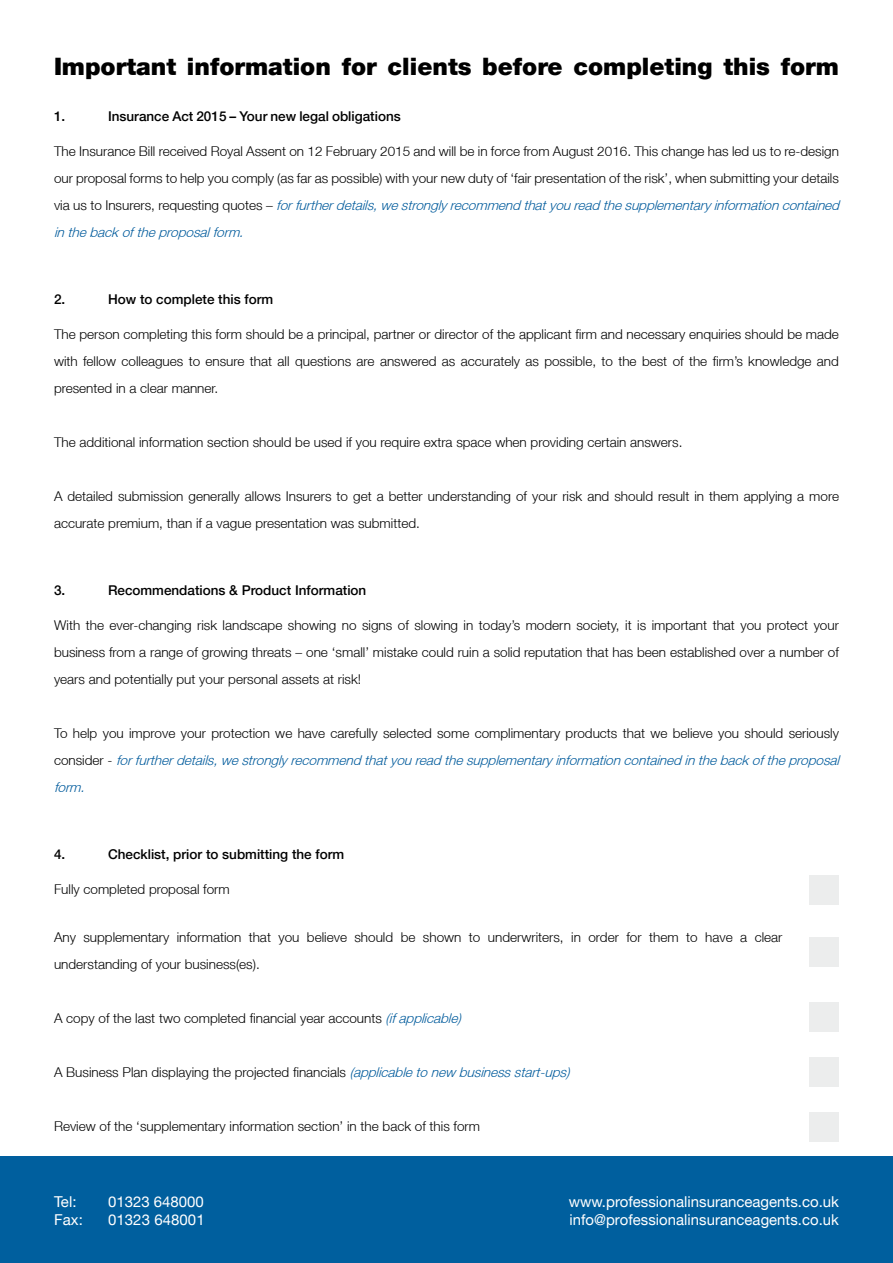
<style>
.page{position:relative;width:893px;height:1263px;background:#fff}
.page>*{position:absolute;margin:0;border:0;box-sizing:border-box;transform-origin:0 0}
.t1{font:900 24px "Helvetica Neue LT";color:#000}
.t2{font:15px/18px "Helvetica Neue LT";color:#fff}
.t3{font:300 13.5px/27px "Helvetica Neue LT";color:#000}
.t4{font:500 13.5px "Helvetica Neue LT";color:#000}
.s1{font-style:italic;color:#005b9c}
</style>
<div class="page">
<div style="left:0;top:1156px;width:893px;height:107px;background:#005f9e"></div>
<div style="left:809px;top:875px;width:30px;height:30px;background:#eceded"></div>
<div style="left:809px;top:937px;width:30px;height:30px;background:#eceded"></div>
<div style="left:809px;top:1002px;width:30px;height:30px;background:#eceded"></div>
<div style="left:809px;top:1057px;width:30px;height:30px;background:#eceded"></div>
<div style="left:809px;top:1112px;width:30px;height:30px;background:#eceded"></div>
<p class="t1" style="left:54px;top:52px;width:786px">Important information for clients before completing this form</p>
<p class="t4" style="left:54px;top:108px;width:13px">1.</p>
<p class="t4" style="left:108px;top:108px;width:294px">Insurance Act 2015 – Your new legal obligations</p>
<p class="t3" style="left:54px;top:137px;width:791px">The Insurance Bill received Royal Assent on 12 February 2015 and will be in force from August 2016. This change has led us to re-design our proposal forms to help you comply (as far as possible) with your new duty of ‘fair presentation of the risk’, when submitting your details v i a u s t o I n s u r e r s , r e q u e s t i n g q u o t e s – <span class="s1">forfurtherdetails,westrongly recommendthatyoureadthesupplementary informationcontained inthebackoftheproposalform.</span></p>
<p class="t4" style="left:54px;top:291px;width:13px">2.</p>
<p class="t4" style="left:108px;top:291px;width:167px">How to complete this form</p>
<p class="t3" style="left:54px;top:320px;width:786px;text-align:justify">The person completing this form should be a principal, partner or director of the applicant firm and necessary enquiries should be made with fellow colleagues to ensure that all questions are answered as accurately as possible, to the best of the firm’s knowledge and presented in a clear manner.</p>
<p class="t3" style="left:54px;top:428px;width:630px">The additional information section should be used if you require extra space when providing certain answers.</p>
<p class="t3" style="left:54px;top:482px;width:787px">A detailed submission generally allows Insurers to get a better understanding of your risk and should result in them applying a more accurate premium, than if a vague presentation was submitted.</p>
<p class="t4" style="left:54px;top:582px;width:13px">3.</p>
<p class="t4" style="left:108px;top:582px;width:260px">Recommendations &amp; Product Information</p>
<p class="t3" style="left:54px;top:611px;width:786px;text-align:justify">With the ever-changing risk landscape showing no signs of slowing in today’s modern society, it is important that you protect your business from a range of growing threats – one ‘small’ mistake could ruin a solid reputation that has been established over a number of years and potentially put your personal assets at risk!</p>
<p class="t3" style="left:54px;top:719px;width:791px">To help you improve your protection we have carefully selected some complimentary products that we believe you should seriously c o n s i d e r - <span class="s1">forfurtherdetails,westrongly recommendthatyoureadthesupplementary informationcontainedinthebackoftheproposal form.</span></p>
<p class="t4" style="left:54px;top:846px;width:13px">4.</p>
<p class="t4" style="left:108px;top:846px;width:238px">Checklist, prior to submitting the form</p>
<p class="t3" style="left:54px;top:876px;width:177px">Fully completed proposal form</p>
<p class="t3" style="left:54px;top:924px;width:730px">Any supplementary information that you believe should be shown to underwriters, in order for them to have a clear understanding of your business(es).</p>
<p class="t3" style="left:54px;top:1005px;width:409px">A copy of the last two completed financial year accounts <span class="s1">(ifapplicable)</span></p>
<p class="t3" style="left:54px;top:1059px;width:518px">A Business Plan displaying the projected financials <span class="s1">(applicabletonew businessstart-ups)</span></p>
<p class="t3" style="left:54px;top:1113px;width:428px">Review of the ‘supplementary information section’ in the back of this form</p>
<p class="t2" style="left:54px;top:1192px;width:24px">Tel:</p>
<p class="t2" style="left:108px;top:1192px;width:97px">01323 648000</p>
<p class="t2" style="left:54px;top:1210px;width:30px">Fax:</p>
<p class="t2" style="left:108px;top:1210px;width:98px">01323 648001</p>
<p class="t2" style="left:569px;top:1192px;width:272px">www.professionalinsuranceagents.co.uk info@professionalinsuranceagents.co.uk</p>
</div>
